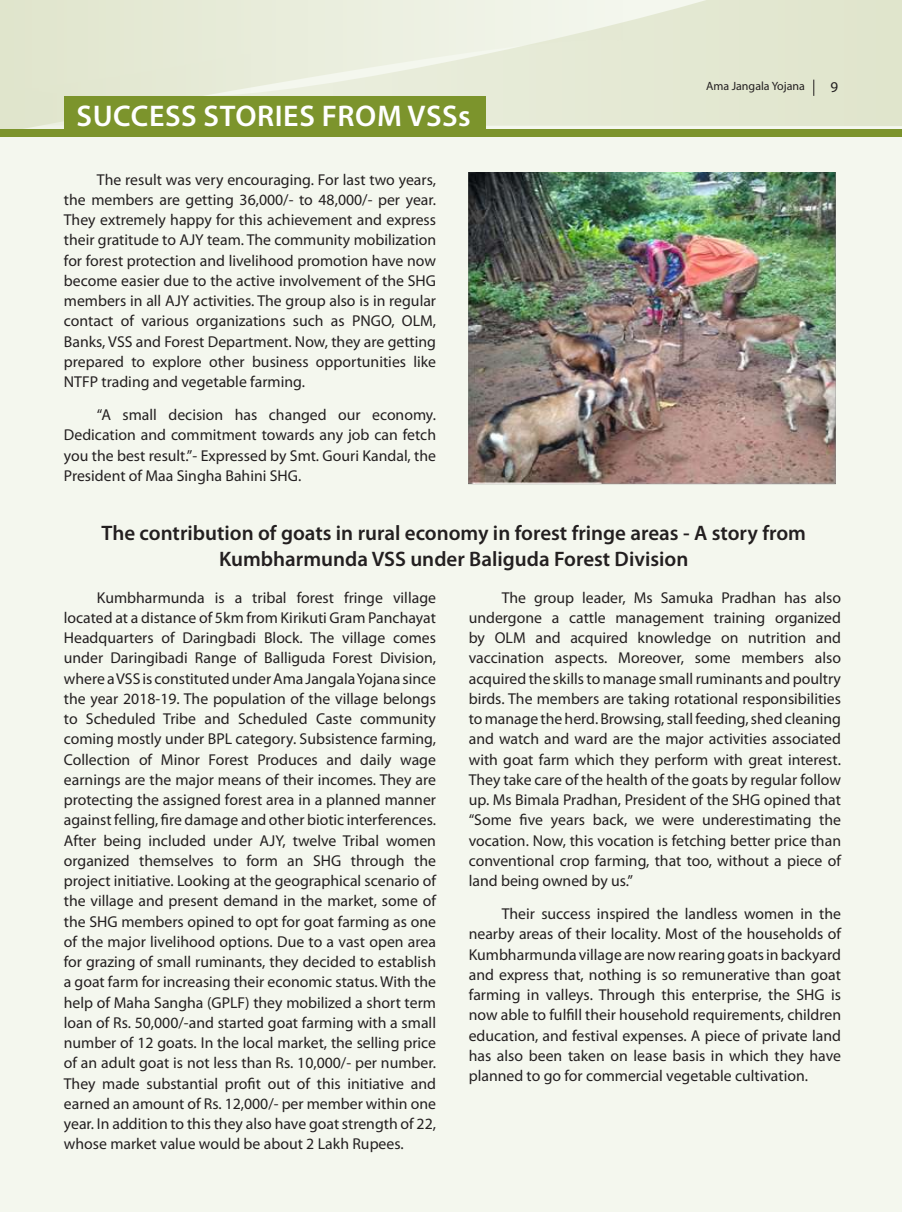
<style>
.page{position:relative;width:902px;height:1212px;background:#fff}
.page>*{position:absolute;margin:0;border:0;box-sizing:border-box;transform-origin:0 0}
.t1{font:600 30px "Myriad Pro";letter-spacing:.02em;color:#fff}
.t2{font:600 21px/25.2px "Myriad Pro";color:#231f20;text-align:center}
.t3{font:15.75px/20.2px "Myriad Pro";color:#231f20;text-align:justify}
.t4{font:15px "Myriad Pro";color:#231f20}
.t5{font:12px "Myriad Pro";color:#231f20}
</style>
<div class="page">
<div style="left:0;top:0;width:901px;height:1212px;background:#f4f7ee"></div>
<svg style="left:0;top:0;width:901px;height:130px;fill:#e4e9d4"></svg>
<svg style="left:813px;top:80px;width:1px;height:16px"></svg>
<div style="left:0;top:130px;width:901px;height:7px;background:#7c942c"></div>
<img style="left:468px;top:173px;width:367px;height:311px">
<div style="left:64px;top:96px;width:421px;height:41px;background:#7c942c"></div>
<h1 class="t1" style="left:76px;top:97px;width:395px">SUCCESS STORIES FROM VSSs</h1>
<p class="t3" style="left:64px;top:169px;width:373px;text-indent:33px">The result was very encouraging. For last two years, the members are getting 36,000/- to 48,000/- per year.<br>They extremely happy for this achievement and express their gratitude to AJY team. The community mobilization for forest protection and livelihood promotion have now become easier due to the active involvement of the SHG members in all AJY activities. The group also is in regular contact of various organizations such as PNGO, OLM, Banks, VSS and Forest Department. Now, they are getting prepared to explore other business opportunities like NTFP trading and vegetable farming.</p>
<p class="t3" style="left:64px;top:404px;width:373px;text-indent:33px">“A small decision has changed our economy.<br>Dedication and commitment towards any job can fetch you the best result.”- Expressed by Smt. Gouri Kandal, the President of Maa Singha Bahini SHG.</p>
<p class="t5" style="left:706px;top:78px;width:100px">Ama Jangala Yojana</p>
<p class="t4" style="left:830px;top:78px;width:9px">9</p>
<h2 class="t2" style="left:102px;top:520px;width:706px">The contribution of goats in rural economy in forest fringe areas - A story from<br>Kumbharmunda VSS under Baliguda Forest Division</h2>
<p class="t3" style="left:64px;top:587px;width:373px;text-indent:33px">Kumbharmunda is a tribal forest fringe village located at a distance of 5km from Kirikuti Gram Panchayat Headquarters of Daringbadi Block. The village comes under Daringibadi Range of Balliguda Forest Division, where a VSS is constituted under Ama Jangala Yojana since the year 2018-19. The population of the village belongs to Scheduled Tribe and Scheduled Caste community coming mostly under BPL category. Subsistence farming, Collection of Minor Forest Produces and daily wage earnings are the major means of their incomes. They are protecting the assigned forest area in a planned manner against felling, fire damage and other biotic interferences.<br>After being included under AJY, twelve Tribal women organized themselves to form an SHG through the project initiative. Looking at the geographical scenario of the village and present demand in the market, some of the SHG members opined to opt for goat farming as one of the major livelihood options. Due to a vast open area for grazing of small ruminants, they decided to establish a goat farm for increasing their economic status. With the help of Maha Sangha (GPLF) they mobilized a short term loan of Rs. 50,000/-and started goat farming with a small number of 12 goats. In the local market, the selling price of an adult goat is not less than Rs. 10,000/- per number.<br>They made substantial profit out of this initiative and earned an amount of Rs. 12,000/- per member within one year. In addition to this they also have goat strength of 22, whose market value would be about 2 Lakh Rupees.</p>
<p class="t3" style="left:468px;top:587px;width:374px;text-indent:33px">The group leader, Ms Samuka Pradhan has also undergone a cattle management training organized by OLM and acquired knowledge on nutrition and vaccination aspects. Moreover, some members also acquired the skills to manage small ruminants and poultry birds. The members are taking rotational responsibilities to manage the herd. Browsing, stall feeding, shed cleaning and watch and ward are the major activities associated with goat farm which they perform with great interest.<br>They take care of the health of the goats by regular follow up. Ms Bimala Pradhan, President of the SHG opined that “Some five years back, we were underestimating the vocation. Now, this vocation is fetching better price than conventional crop farming, that too, without a piece of land being owned by us.”</p>
<p class="t3" style="left:468px;top:903px;width:374px;text-indent:33px">Their success inspired the landless women in the nearby areas of their locality. Most of the households of Kumbharmunda village are now rearing goats in backyard and express that, nothing is so remunerative than goat farming in valleys. Through this enterprise, the SHG is now able to fulfill their household requirements, children education, and festival expenses. A piece of private land has also been taken on lease basis in which they have planned to go for commercial vegetable cultivation.</p>
</div>
